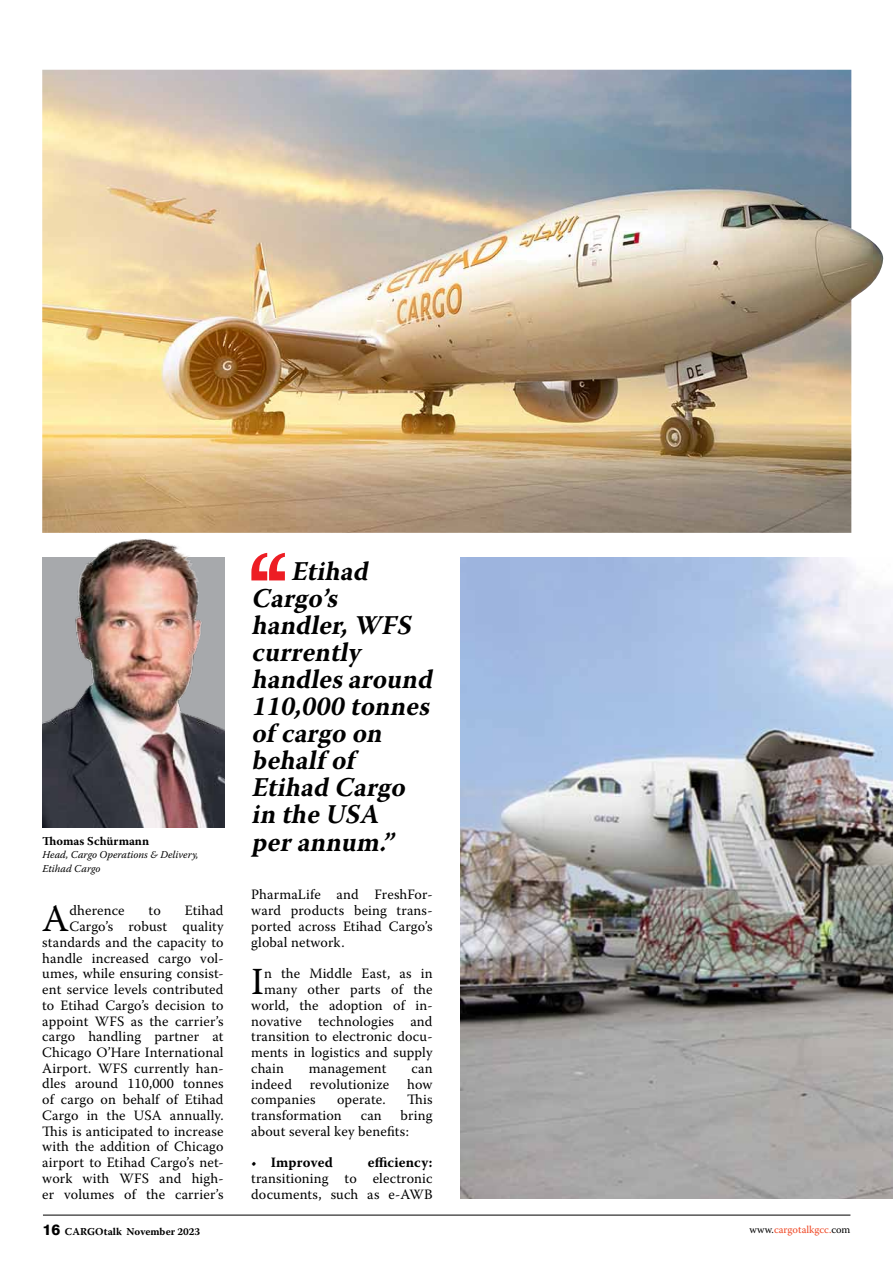
<style>
.page{position:relative;width:893px;height:1263px;background:#fff}
.page>*{position:absolute;margin:0;border:0;box-sizing:border-box;transform-origin:0 0}
.t1{font:38.1px "Warnock Pro";color:#000}
.t2{font:italic 700 27px/27px "Warnock Pro";color:#000;scale:.96 1}
.t3{font:14.25px/15.8px "Warnock Pro";letter-spacing:.01em;color:#000}
.t4{font:700 14.25px "Warnock Pro";letter-spacing:.01em;color:#000}
.t5{font:700 12px "Warnock Pro";color:#000}
.t6{font:italic 10.5px/13.5px "Warnock Pro";color:#000}
.t7{font:700 10.5px "Warnock Pro";color:#000}
.t8{font:10.5px "Warnock Pro";color:#ef4623}
.s1{font-weight:400}
.s2{font-family:"Swiss 721 BT";font-weight:800;font-size:15px}
.s3{color:#000}
</style>
<div class="page">
<hr style="left:43px;top:1215px;width:807px;height:1px;background:#000">
<svg style="left:251px;top:553px;width:34px;height:27px"></svg>
<img style="left:43px;top:539px;width:182px;height:288px">
<img style="left:460px;top:557px;width:433px;height:642px">
<img style="left:42px;top:70px;width:842px;height:463px">
<p class="t5" style="left:43px;top:834px;width:108px">Thomas Schürmann</p>
<p class="t6" style="left:43px;top:848px;width:158px">Head, Cargo Operations &amp; Delivery,<br>Etihad Cargo</p>
<h1 class="t1" style="left:42px;top:895px;width:28px">A</h1>
<p class="t3" style="left:69px;top:902px;width:57px">dherence</p>
<p class="t3" style="left:149px;top:902px;width:14px">to</p>
<p class="t3" style="left:42px;top:902px;width:183px;text-align:right">Etihad<br>Cargo’s robust quality standards and the capacity to handle increased cargo vol&shy;umes, while ensuring consist&shy;ent service levels contributed to Etihad Cargo’s decision to appoint WFS as the carrier’s cargo handling partner at<br>Chicago O’Hare International<br>Airport. WFS currently han&shy;dles around 110,000 tonnes of cargo on behalf of Etihad<br>Cargo in the USA annually.<br>This is anticipated to increase with the addition of Chicago airport to Etihad Cargo’s net&shy;work with WFS and high&shy;er volumes of the carrier’s</p>
<h2 class="t2" style="left:251px;top:558px;width:198px;text-indent:40px">Etihad<br>Cargo’s handler,WFS currently handlesaround<br>110,000 tonnes ofcargo on behalfof<br>Etihad Cargo in theUSA perannum.”</h2>
<p class="t3" style="left:251px;top:887px;width:183px;text-align:justify">PharmaLife and FreshFor&shy;ward products being trans&shy;ported across Etihad Cargo’s global network.</p>
<h1 class="t1" style="left:251px;top:958px;width:14px">I</h1>
<p class="t3" style="left:264px;top:965px;width:170px">n the Middle East, as in</p>
<p class="t3" style="left:264px;top:981px;width:170px">many other parts of the</p>
<p class="t3" style="left:251px;top:997px;width:183px">world, the adoption of in-</p>
<p class="t3" style="left:251px;top:1013px;width:183px">novative technologies and</p>
<p class="t3" style="left:251px;top:1028px;width:183px">transition to electronic docu-</p>
<p class="t3" style="left:251px;top:1044px;width:183px">ments in logistics and supply</p>
<p class="t3" style="left:251px;top:1060px;width:34px">chain</p>
<p class="t3" style="left:309px;top:1060px;width:79px">management</p>
<p class="t3" style="left:411px;top:1060px;width:23px">can</p>
<p class="t3" style="left:251px;top:1076px;width:42px">indeed</p>
<p class="t3" style="left:310px;top:1076px;width:81px">revolutionize</p>
<p class="t3" style="left:407px;top:1076px;width:27px">how</p>
<p class="t3" style="left:251px;top:1091px;width:66px">companies</p>
<p class="t3" style="left:337px;top:1091px;width:50px">operate.</p>
<p class="t3" style="left:407px;top:1091px;width:27px">This</p>
<p class="t3" style="left:251px;top:1107px;width:92px">transformation</p>
<p class="t3" style="left:361px;top:1107px;width:23px">can</p>
<p class="t3" style="left:251px;top:1107px;width:183px;text-indent:149px">bring about several key benefits:</p>
<p class="t4" style="left:251px;top:1154px;width:83px"><span class="s1">•</span> Improved</p>
<p class="t4" style="left:368px;top:1154px;width:66px">efficiency:</p>
<p class="t3" style="left:251px;top:1170px;width:183px">transitioning to electronic documents, such as e-AWB</p>
<p class="t7" style="left:43px;top:1225px;width:159px"><span class="s2">16</span> CARGOtalk November 2023</p>
<p class="t8" style="left:749px;top:1223px;width:103px"><span class="s3">www.</span>cargotalkgcc.<span class="s3">com</span></p>
</div>
